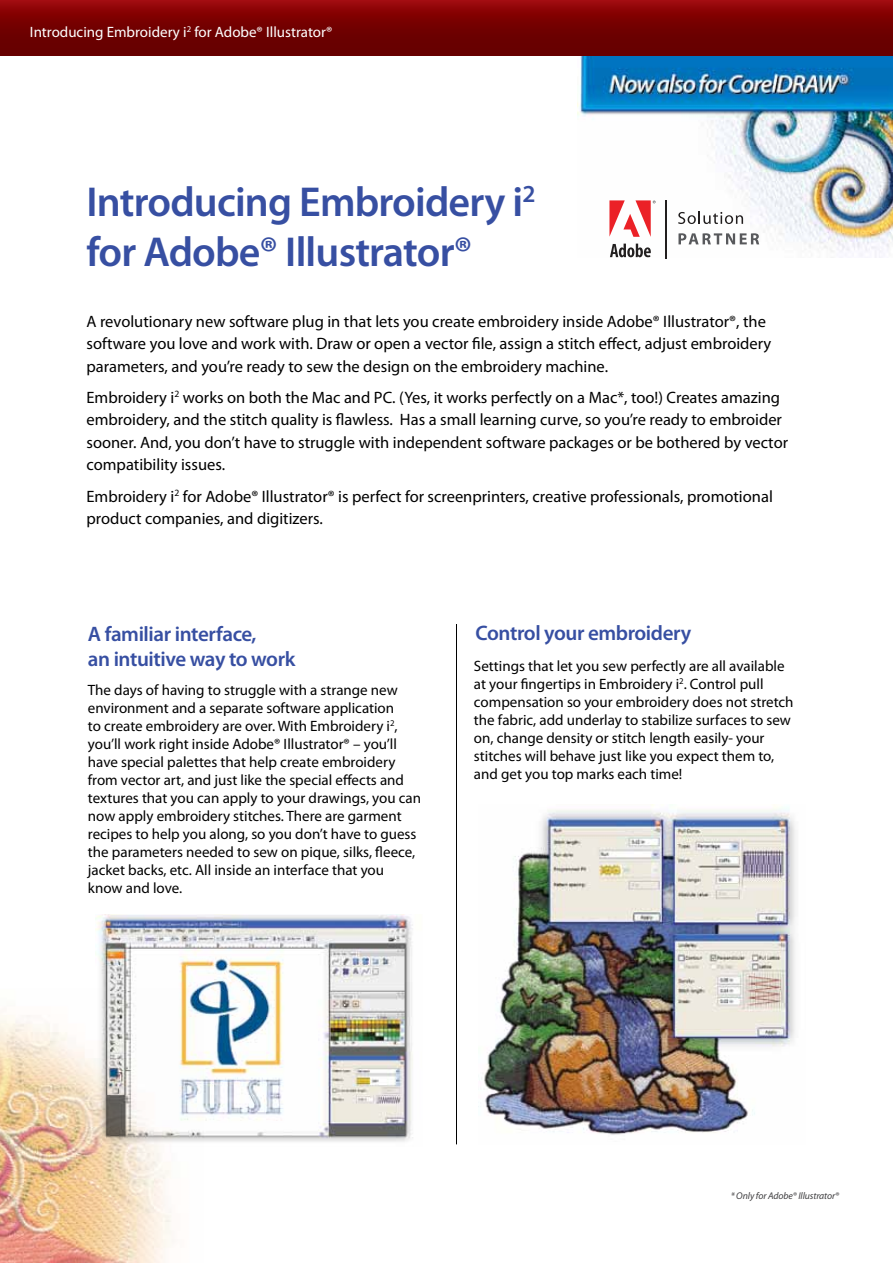
<style>
.page{position:relative;width:893px;height:1263px;background:#fff}
.page>*{position:absolute;margin:0;border:0;box-sizing:border-box;transform-origin:0 0}
.t1{font:600 42px/50.4px "Myriad Pro";letter-spacing:-.02em;color:#374fa2}
.t2{font:600 21px/25.2px "Myriad Pro";letter-spacing:-.02em;color:#374fa2}
.t3{font:16.5px/22.5px "Myriad Pro";color:#000}
.t4{font:15px/18px "Myriad Pro";color:#000}
.t5{font:15px "Myriad Pro";color:#fff}
.t6{font:italic 9.75px "Myriad Pro";letter-spacing:-.01em;color:#414042}
</style>
<div class="page">
<img style="left:577px;top:56px;width:316px;height:201px">
<img style="left:0;top:1015px;width:173px;height:248px">
<div style="left:0;top:0;width:893px;height:56px;background:linear-gradient(to bottom,#930507,#5d0000)"></div>
<img style="left:95px;top:915px;width:318px;height:231px">
<hr style="left:456px;top:624px;width:1px;height:520px;background:#000">
<svg style="left:610px;top:244px;width:41px;height:13px"></svg>
<svg style="left:609px;top:200px;width:47px;height:37px"></svg>
<svg style="left:678px;top:211px;width:65px;height:13px"></svg>
<svg style="left:678px;top:233px;width:81px;height:11px"></svg>
<hr style="left:665px;top:200px;width:1px;height:58px;background:#221f1f">
<img style="left:478px;top:805px;width:318px;height:330px">
<p class="t5" style="left:30px;top:23px;width:304px">Introducing Embroidery i<sup>2</sup> for Adobe® Illustrator®</p>
<h1 class="t1" style="left:86px;top:175px;width:451px">Introducing Embroidery i<sup>2 </sup>for Adobe® Illustrator®</h1>
<p class="t3" style="left:86px;top:310px;width:686px">A revolutionary new software plug in that lets you create embroidery inside Adobe® Illustrator®, the software you love and work with. Draw or open a vector file, assign a stitch effect, adjust embroidery parameters, and you’re ready to sew the design on the embroidery machine.</p>
<p class="t3" style="left:86px;top:386px;width:703px">Embroidery i<sup>2</sup> works on both the Mac and PC. (Yes, it works perfectly on a Mac*, too!) Creates amazing embroidery, and the stitch quality is flawless. Has a small learning curve, so you’re ready to embroider sooner. And, you don’t have to struggle with independent software packages or be bothered by vector compatibility issues.</p>
<p class="t3" style="left:86px;top:484px;width:688px">Embroidery i<sup>2</sup> for Adobe® Illustrator® is perfect for screenprinters, creative professionals, promotional product companies, and digitizers.</p>
<h2 class="t2" style="left:88px;top:621px;width:209px">A familiar interface,<br>an intuitive way to work</h2>
<p class="t4" style="left:88px;top:681px;width:335px">The days of having to struggle with a strange new environment and a separate software application<br>to create embroidery are over. With Embroidery i<sup>2</sup>, you’ll work right inside Adobe® Illustrator® – you’ll have special palettes that help create embroidery from vector art, and just like the special effects and textures that you can apply to your drawings, you can now apply embroidery stitches. There are garment recipes to help you along, so you don’t have to guess the parameters needed to sew on pique, silks, fleece, jacket backs, etc. All inside an interface that you know and love.</p>
<h2 class="t2" style="left:476px;top:619px;width:217px">Control your embroidery</h2>
<p class="t4" style="left:474px;top:657px;width:321px">Settings that let you sew perfectly are all available at your fingertips in Embroidery i<sup>2</sup>. Control pull compensation so your embroidery does not stretch the fabric, add underlay to stabilize surfaces to sew on, change density or stitch length easily- your stitches will behave just like you expect them to, and get you top marks each time!</p>
<p class="t6" style="left:731px;top:1190px;width:110px">* Only for Adobe® Illustrator®</p>
</div>
